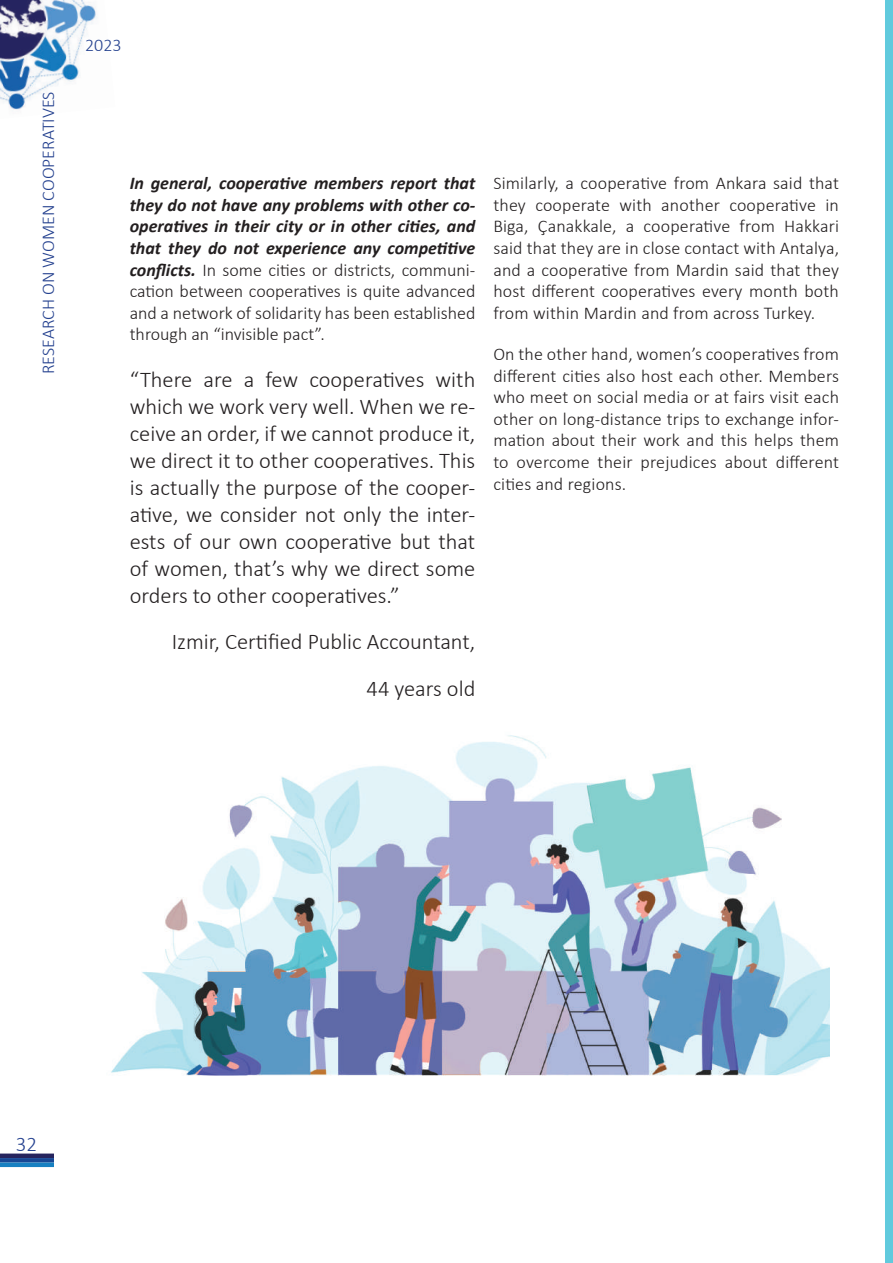
<style>
.page{position:relative;width:893px;height:1263px;background:#fff}
.page>*{position:absolute;margin:0;border:0;box-sizing:border-box;transform-origin:0 0}
.t1{font:300 22.5px/27px "Calibri";color:#231f20;text-align:justify}
.t2{font:300 21px "Calibri";color:#24418f}
.t3{font:300 18px/21.6px "Calibri";letter-spacing:.01em;color:#231f20;text-align:justify}
.t4{font:italic 700 18px/21.6px "Calibri";color:#231f20;text-align:justify}
.t5{font:300 18px "Calibri";color:#24418f}
.s1{font-weight:300;font-style:normal}
</style>
<div class="page">
<div style="left:0;top:1153px;width:54px;height:5px;background:#26245e"></div>
<svg style="left:0;top:1158px;width:54px;height:4px"></svg>
<div style="left:0;top:1162px;width:54px;height:5px;background:#1780c1"></div>
<img style="left:0;top:0;width:97px;height:110px">
<div style="left:886px;top:0;width:7px;height:1263px;background:#61cadd"></div>
<img style="left:111px;top:735px;width:719px;height:341px">
<p class="t5" style="left:37px;top:374px;width:284px;rotate:-90deg">RESEARCH ON WOMEN COOPERATIVES</p>
<p class="t5" style="left:85px;top:34px;width:38px">2023</p>
<p class="t4" style="left:130px;top:172px;width:347px">In general, cooperative members report that they do not have any problems with other co&shy;operatives in their city or in other cities, and that they do not experience any competitive conflicts. <span class="s1">In some cities or districts, communi&shy;cation between cooperatives is quite advanced and a network of solidarity has been established through an “invisible pact”.</span></p>
<p class="t1" style="left:130px;top:366px;width:347px">“There are a few cooperatives with which we work very well. When we re&shy;ceive an order, if we cannot produce it, we direct it to other cooperatives. This is actually the purpose of the cooper&shy;ative, we consider not only the inter&shy;ests of our own cooperative but that of women, that’s why we direct some orders to other cooperatives.”</p>
<p class="t1" style="left:172px;top:618px;width:305px;line-height:46.5px;text-align:right">Izmir, Certified Public Accountant,<br>44 years old</p>
<p class="t3" style="left:493px;top:172px;width:347px">Similarly, a cooperative from Ankara said that they cooperate with another cooperative in Biga, Çanakkale, a cooperative from Hakkari said that they are in close contact with Antalya, and a cooperative from Mardin said that they host different cooperatives every month both from within Mardin and from across Turkey.</p>
<p class="t3" style="left:493px;top:343px;width:347px">On the other hand, women’s cooperatives from different cities also host each other. Members who meet on social media or at fairs visit each other on long-distance trips to exchange infor&shy;mation about their work and this helps them to overcome their prejudices about different cities and regions.</p>
<p class="t2" style="left:16px;top:1131px;width:23px">32</p>
</div>
